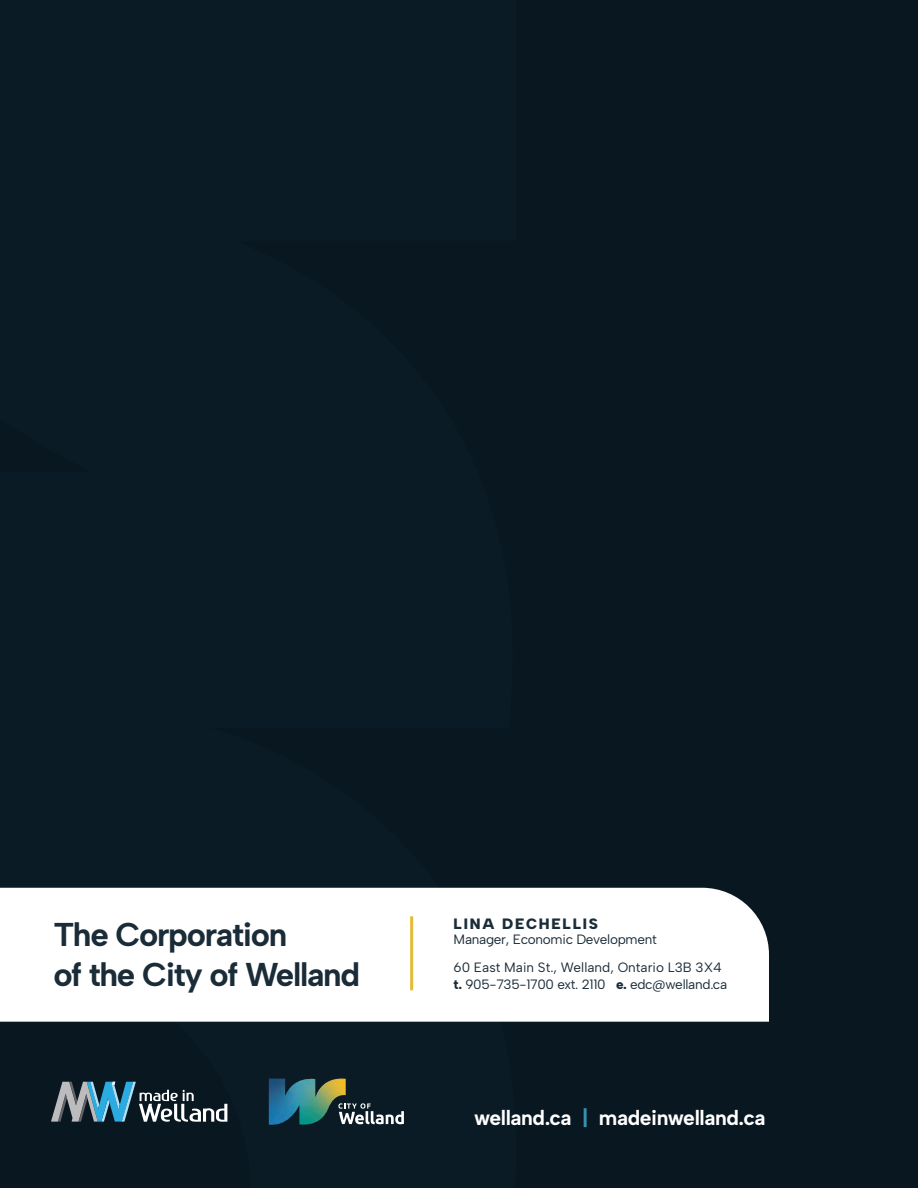
<style>
.page{position:relative;width:918px;height:1188px;background:#091720}
.page>*{position:absolute;margin:0;border:0;box-sizing:border-box;transform-origin:0 0}
.t1{font:700 33px "Albert Sans";letter-spacing:-.04em;color:#1a2c38}
.t2{font:700 21px "Albert Sans";letter-spacing:-.02em;color:#fff}
.t3{font:900 15px "Albert Sans";letter-spacing:.12em;color:#1a2c38}
.t4{font:13.5px "Albert Sans";letter-spacing:-.02em;color:#1a2c38}
.t5{font:13.5px "Albert Sans";color:#1a2c38}
.s1{font-weight:800}
.s2{color:#3594b2}
</style>
<div class="page">
<div style="left:0;top:888px;width:769px;height:134px;background:#fff"></div>
<svg style="left:51px;top:1082px;width:176px;height:40px"></svg>
<img style="left:269px;top:1078px;width:77px;height:47px">
<svg style="left:338px;top:1103px;width:66px;height:21px"></svg>
<hr style="left:410px;top:916px;width:3px;height:74px;background:#e5ba37">
<p class="t1" style="left:53px;top:915px;width:236px">The Corporation</p>
<p class="t1" style="left:53px;top:954px;width:308px">of the City of Welland</p>
<p class="t3" style="left:454px;top:915px;width:146px">LINA DECHELLIS</p>
<p class="t4" style="left:454px;top:931px;width:205px">Manager, Economic Development</p>
<p class="t5" style="left:454px;top:959px;width:270px">60 East Main St., Welland, Ontario L3B 3X4</p>
<p class="t4" style="left:454px;top:976px;width:275px"><span class="s1">t.</span> 905-735-1700 ext. 2110 <span class="s1">e.</span> edc@welland.ca</p>
<p class="t2" style="left:474px;top:1105px;width:293px">welland.ca <span class="s2">|</span> madeinwelland.ca</p>
</div>
